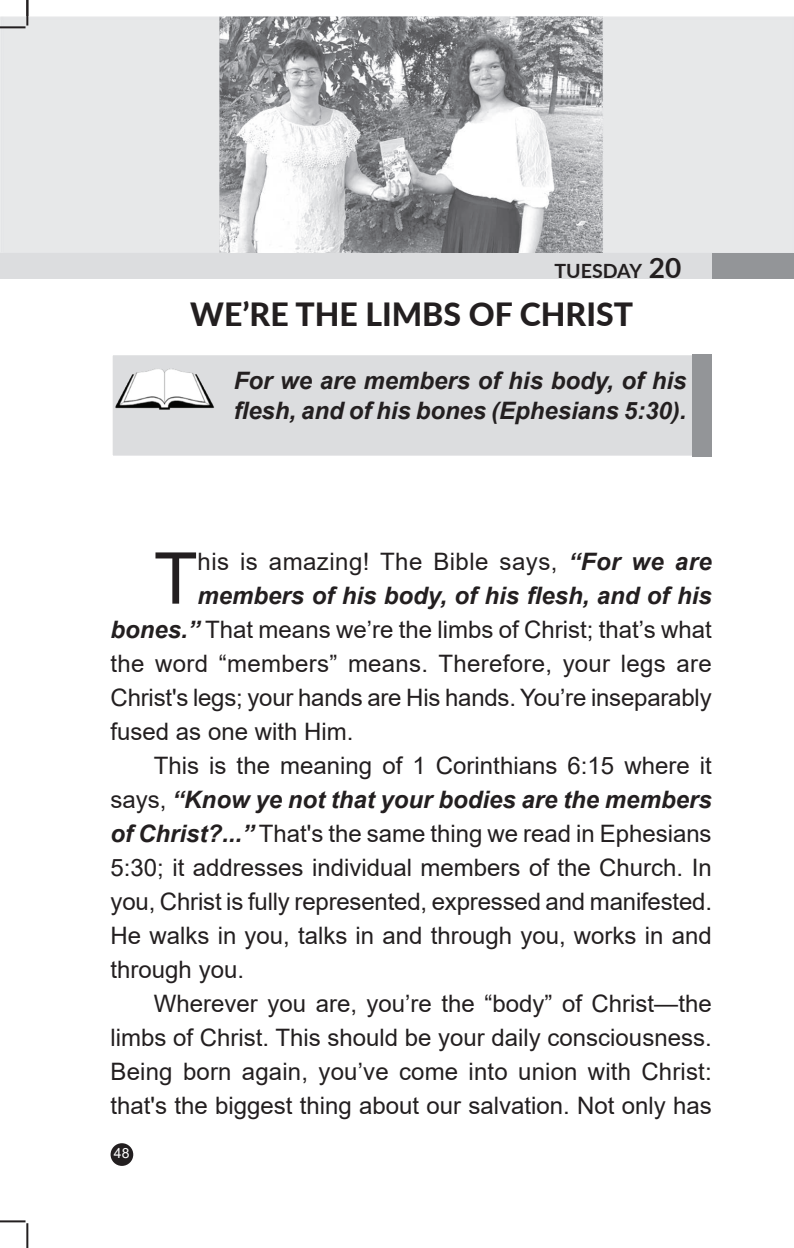
<style>
.page{position:relative;width:794px;height:1248px;background:#fff}
.page>*{position:absolute;margin:0;border:0;box-sizing:border-box;transform-origin:0 0}
.t1{font:71.4px "Arial";color:#231f20}
.t2{font:900 32px "Lato";color:#231f20}
.t3{font:24px "Arial";color:#231f20}
.t4{font:italic 700 24px/30px "Arial";color:#231f20}
.t5{font:24px "Arial";letter-spacing:.02em;color:#231f20}
.t6{font:700 19.6px "Lato";color:#231f20}
.t7{font:14px "Arial";color:#fff}
.s1{font-size:28px}
.s2{font-weight:700;font-style:italic}
.s3{font-weight:400;font-style:normal}
</style>
<div class="page">
<div style="left:0;top:252px;width:794px;height:27px;background:#939598"></div>
<div style="left:0;top:252px;width:712px;height:27px;background:#dcdddf"></div>
<div style="left:111px;top:1143px;width:22px;height:22px;background:#231f20;border-radius:50%"></div>
<hr style="left:0;top:1220px;width:26px;height:2px;background:#231f20">
<hr style="left:26px;top:1222px;width:2px;height:25px;background:#231f20">
<img style="left:0;top:16px;width:794px;height:237px">
<hr style="left:0;top:26px;width:26px;height:2px;background:#231f20">
<hr style="left:26px;top:0;width:2px;height:26px;background:#231f20">
<div style="left:111px;top:353px;width:584px;height:104px;background:#dcdddf;border:2px solid #fff"></div>
<div style="left:692px;top:354px;width:20px;height:102px;background:#939598"></div>
<img style="left:112px;top:353px;width:107px;height:96px">
<p class="t6" style="left:554px;top:256px;width:128px">TUESDAY <span class="s1">20</span></p>
<h2 class="t2" style="left:190px;top:290px;width:444px">WE’RE THE LIMBS OF CHRIST</h2>
<p class="t4" style="left:234px;top:366px;width:454px">For we are members of his body, of his flesh, and of his bones (Ephesians 5:30).</p>
<h1 class="t1" style="left:154px;top:529px;width:45px">T</h1>
<p class="t5" style="left:197px;top:544px;width:516px">his is amazing! The Bible says, <span class="s2">“For we are</span></p>
<p class="t4" style="left:197px;top:581px;width:516px">members of his body, of his flesh, and of his</p>
<p class="t3" style="left:111px;top:612px;width:602px"><span class="s2">bones.”</span> That means we’re the limbs of Christ; that’s what</p>
<p class="t3" style="left:111px;top:646px;width:603px">the word “members” means. Therefore, your legs are</p>
<p class="t3" style="left:111px;top:680px;width:602px">Christ's legs; your hands are His hands. You’re inseparably</p>
<p class="t3" style="left:111px;top:714px;width:244px">fused as one with Him.</p>
<p class="t3" style="left:154px;top:748px;width:559px">This is the meaning of 1 Corinthians 6:15 where it</p>
<p class="t4" style="left:111px;top:785px;width:602px"><span class="s3">says,</span> “Know ye not that your bodies are the members</p>
<p class="t3" style="left:111px;top:816px;width:602px"><span class="s2">of Christ?...”</span> That's the same thing we read in Ephesians</p>
<p class="t3" style="left:111px;top:850px;width:602px">5:30; it addresses individual members of the Church. In</p>
<p class="t3" style="left:111px;top:884px;width:603px">you, Christ is fully represented, expressed and manifested.</p>
<p class="t3" style="left:111px;top:918px;width:602px">He walks in you, talks in and through you, works in and</p>
<p class="t3" style="left:111px;top:952px;width:135px">through you.</p>
<p class="t3" style="left:154px;top:986px;width:559px">Wherever you are, you’re the “body” of Christ—the</p>
<p class="t3" style="left:111px;top:1020px;width:602px">limbs of Christ. This should be your daily consciousness.</p>
<p class="t3" style="left:111px;top:1054px;width:603px">Being born again, you’ve come into union with Christ:</p>
<p class="t3" style="left:111px;top:1088px;width:602px">that's the biggest thing about our salvation. Not only has</p>
<p class="t7" style="left:114px;top:1143px;width:17px">48</p>
</div>
